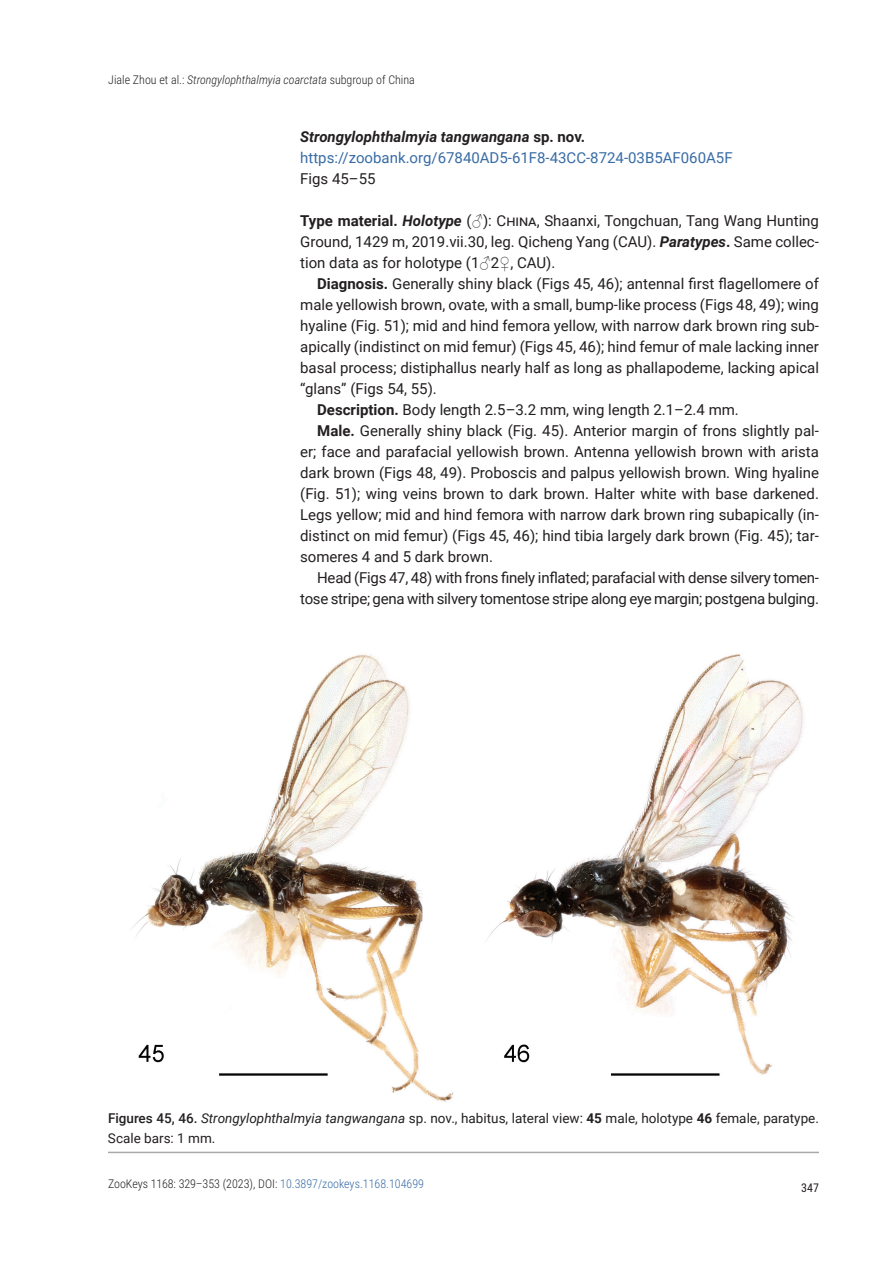
<style>
.page{position:relative;width:893px;height:1263px;background:#fff}
.page>*{position:absolute;margin:0;border:0;box-sizing:border-box;transform-origin:0 0}
.t1{font:15px/21px "Roboto";color:#231f20;text-align:justify}
.t2{font:15px/21px "Roboto";color:#376ba5}
.t3{font:13.5px/19.8px "Roboto";color:#231f20}
.t4{font:300 12px "Roboto Condensed";color:#231f20}
.t5{font:12px "Roboto Condensed";color:#231f20}
.s1{font-style:italic}
.s2{font-weight:700;font-style:italic;color:#231f20}
.s3{font-weight:700;color:#231f20}
.s4{font-weight:700}
.s5{font-weight:700;font-style:italic}
.s6{font-family:"Times New Roman"}
.s7{font-weight:500}
.s8{color:#376ba5}
</style>
<div class="page">
<img style="left:131px;top:654px;width:674px;height:448px">
<hr style="left:108px;top:1152px;width:711px;height:1px;background:#a8a9ad">
<p class="t4" style="left:108px;top:71px;width:308px">Jiale Zhou et al.: <span class="s1">Strongylophthalmyia coarctata</span> subgroup of China</p>
<p class="t2" style="left:300px;top:125px;width:434px"><span class="s2">Strongylophthalmyia tangwangana</span> <span class="s3">sp. nov. </span>https://zoobank.org/67840AD5-61F8-43CC-8724-03B5AF060A5F</p>
<p class="t1" style="left:300px;top:167px;width:77px">Figs 45–55</p>
<p class="t1" style="left:300px;top:209px;width:520px"><span class="s4">Type material.</span> <span class="s5">Holotype</span> (<span class="s6">♂</span>): China, Shaanxi, Tongchuan, Tang Wang Hunting Ground, 1429 m, 2019.vii.30, leg. Qicheng Yang (CAU). <span class="s5">Paratypes</span><span class="s4">.</span> Same collec&shy;tion data as for holotype (1<span class="s6">♂</span>2<span class="s6">♀</span>, CAU).</p>
<p class="t1" style="left:317px;top:272px;width:503px"><span class="s4">Diagnosis.</span> Generally shiny black (Figs 45, 46); antennal first flagellomere of</p>
<p class="t1" style="left:300px;top:293px;width:520px">male yellowish brown, ovate, with a small, bump-like process (Figs 48, 49); wing</p>
<p class="t1" style="left:300px;top:314px;width:520px">hyaline (Fig. 51); mid and hind femora yellow, with narrow dark brown ring sub-</p>
<p class="t1" style="left:300px;top:335px;width:520px">apically (indistinct on mid femur) (Figs 45, 46); hind femur of male lacking inner</p>
<p class="t1" style="left:300px;top:356px;width:520px">basal process; distiphallus nearly half as long as phallapodeme, lacking apical</p>
<p class="t1" style="left:300px;top:377px;width:138px">“glans” (Figs 54, 55).</p>
<p class="t1" style="left:317px;top:398px;width:423px"><span class="s4">Description.</span> Body length 2.5–3.2 mm, wing length 2.1–2.4 mm.</p>
<p class="t1" style="left:317px;top:419px;width:503px"><span class="s4">Male.</span> Generally shiny black (Fig. 45). Anterior margin of frons slightly pal-</p>
<p class="t1" style="left:300px;top:440px;width:520px">er; face and parafacial yellowish brown. Antenna yellowish brown with arista</p>
<p class="t1" style="left:300px;top:461px;width:520px">dark brown (Figs 48, 49). Proboscis and palpus yellowish brown. Wing hyaline</p>
<p class="t1" style="left:300px;top:482px;width:520px">(Fig. 51); wing veins brown to dark brown. Halter white with base darkened.</p>
<p class="t1" style="left:300px;top:503px;width:520px">Legs yellow; mid and hind femora with narrow dark brown ring subapically (in-</p>
<p class="t1" style="left:300px;top:524px;width:520px">distinct on mid femur) (Figs 45, 46); hind tibia largely dark brown (Fig. 45); tar-</p>
<p class="t1" style="left:300px;top:545px;width:194px">someres 4 and 5 dark brown.</p>
<p class="t1" style="left:317px;top:566px;width:503px">Head (Figs 47, 48) with frons finely inflated; parafacial with dense silvery tomen-</p>
<p class="t1" style="left:300px;top:587px;width:520px">tose stripe; gena with silvery tomentose stripe along eye margin; postgena bulging.</p>
<p class="t3" style="left:108px;top:1108px;width:712px"><span class="s7">Figures 45, 46.</span> <span class="s1">Strongylophthalmyia tangwangana</span> sp. nov., habitus, lateral view: <span class="s4">45</span> male, holotype <span class="s4">46</span> female, paratype.<br>Scale bars: 1 mm.</p>
<p class="t4" style="left:108px;top:1175px;width:318px">ZooKeys 1168: 329–353 (2023), DOI: <span class="s8">10.3897/zookeys.1168.104699</span></p>
<p class="t5" style="left:801px;top:1179px;width:19px">347</p>
</div>
